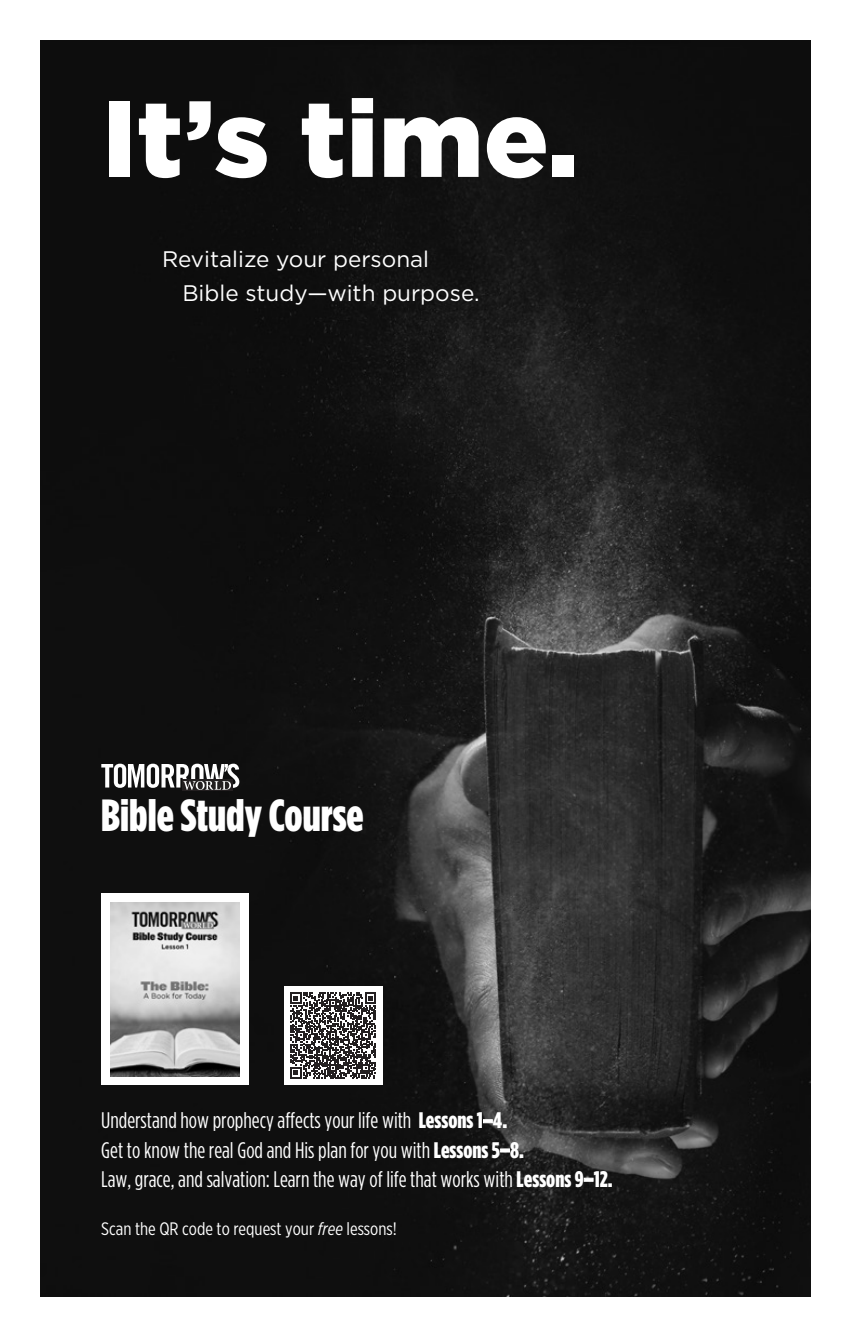
<style>
.page{position:relative;width:851px;height:1337px;background:#fff}
.page>*{position:absolute;margin:0;border:0;box-sizing:border-box;transform-origin:0 0}
.t1{font:900 108px "Gotham";color:#fff}
.t2{font:900 45px "Gotham Condensed";color:#fff}
.t3{font:22.5px/29.2px "Gotham Condensed";color:#fff}
.t4{font:22.5px "Gotham";color:#fff}
.t5{font:18px "Gotham X Narrow";color:#fff}
.s1{font-weight:900}
.s2{font-style:italic}
</style>
<div class="page">
<img style="left:40px;top:40px;width:770px;height:1256px">
<div style="left:101px;top:893px;width:148px;height:191px;background:#fff"></div>
<img style="left:111px;top:902px;width:129px;height:174px">
<div style="left:284px;top:986px;width:98px;height:98px;background:#fff"></div>
<svg style="left:290px;top:992px;width:86px;height:86px"></svg>
<div style="left:182px;top:779px;width:51px;height:12px;background:#231f20"></div>
<svg style="left:101px;top:763px;width:138px;height:27px"></svg>
<p class="t1" style="left:101px;top:64px;width:479px">It’s time.</p>
<p class="t4" style="left:162px;top:244px;width:268px">Revitalize your personal</p>
<p class="t4" style="left:182px;top:278px;width:299px">Bible study—with purpose.</p>
<p class="t2" style="left:101px;top:788px;width:264px">Bible Study Course</p>
<p class="t3" style="left:101px;top:1105px;width:512px">Understand how prophecy affects your life with <span class="s1">Lessons 1–4.<br></span>Get to know the real God and His plan for you with <span class="s1">Lessons 5–8.<br></span>Law, grace, and salvation: Learn the way of life that works with <span class="s1">Lessons 9–12.</span></p>
<p class="t5" style="left:101px;top:1217px;width:297px">Scan the QR code to request your <span class="s2">free</span> lessons!</p>
</div>
